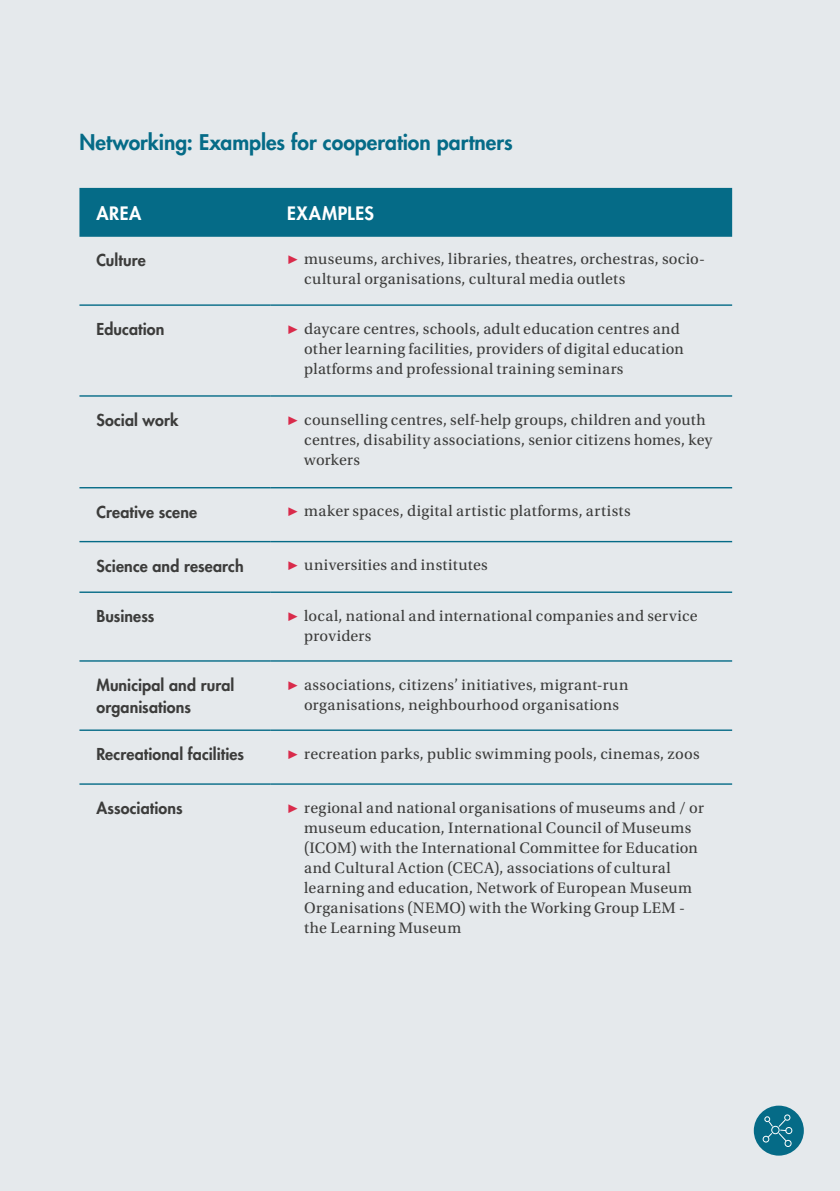
<style>
.page{position:relative;width:840px;height:1191px;background:#fff}
.page>*{position:absolute;margin:0;border:0;box-sizing:border-box;transform-origin:0 0}
.t1{font:800 21px "Futura LT Pro";color:#056b87}
.t2{font:800 18px "Futura LT Pro";letter-spacing:.035em;color:#fff}
.t3{font:16px/20px "Utopia Std";letter-spacing:.02em;color:#3c3c3b}
.t4{font:800 16px/22px "Futura LT Pro";letter-spacing:.005em;color:#3c3c3b}
.s1{color:#d92b4b}
</style>
<div class="page">
<div style="left:0;top:0;width:839px;height:1191px;background:#e5e9ec"></div>
<div style="left:79px;top:188px;width:652px;height:49px;background:#056b87"></div>
<hr style="left:79px;top:487px;width:191px;height:1px;background:#056b87">
<hr style="left:270px;top:487px;width:461px;height:1px;background:#056b87">
<hr style="left:79px;top:541px;width:191px;height:1px;background:#056b87">
<hr style="left:270px;top:541px;width:461px;height:1px;background:#056b87">
<hr style="left:79px;top:591px;width:191px;height:2px;background:#056b87">
<hr style="left:270px;top:591px;width:461px;height:2px;background:#056b87">
<hr style="left:79px;top:660px;width:191px;height:1px;background:#056b87">
<hr style="left:270px;top:660px;width:461px;height:1px;background:#056b87">
<hr style="left:79px;top:729px;width:191px;height:2px;background:#056b87">
<hr style="left:270px;top:729px;width:461px;height:2px;background:#056b87">
<hr style="left:79px;top:783px;width:191px;height:1px;background:#056b87">
<hr style="left:270px;top:783px;width:461px;height:1px;background:#056b87">
<hr style="left:79px;top:304px;width:191px;height:2px;background:#056b87">
<hr style="left:270px;top:304px;width:461px;height:2px;background:#056b87">
<hr style="left:79px;top:395px;width:191px;height:2px;background:#056b87">
<hr style="left:270px;top:395px;width:461px;height:2px;background:#056b87">
<div style="left:753px;top:1105px;width:50px;height:50px;background:#056b87;border-radius:50%"></div>
<div style="left:784px;top:1140px;width:7px;height:6px;border:1px solid #fff;border-radius:50%"></div>
<svg style="left:762px;top:1114px;width:30px;height:28px"></svg>
<h1 class="t1" style="left:79px;top:126px;width:434px">Networking: Examples for cooperation partners</h1>
<p class="t2" style="left:96px;top:199px;width:46px">AREA</p>
<p class="t2" style="left:287px;top:199px;width:88px">EXAMPLES</p>
<p class="t4" style="left:96px;top:248px;width:51px">Culture</p>
<p class="t3" style="left:304px;top:249px;width:402px;text-indent:-17px"><span class="s1">▶</span> museums, archives, libraries, theatres, orchestras, socio&shy;cultural organisations, cultural media outlets</p>
<p class="t4" style="left:96px;top:318px;width:69px">Education</p>
<p class="t3" style="left:304px;top:319px;width:381px;text-indent:-17px"><span class="s1">▶</span> daycare centres, schools, adult education centres and other learning facilities, providers of digital education platforms and professional training seminars</p>
<p class="t4" style="left:96px;top:409px;width:83px">Social work</p>
<p class="t3" style="left:304px;top:410px;width:409px;text-indent:-17px"><span class="s1">▶</span> counselling centres, self-help groups, children and youth centres, disability associations, senior citizens homes, key workers</p>
<p class="t4" style="left:96px;top:500px;width:102px">Creative scene</p>
<p class="t3" style="left:287px;top:501px;width:345px"><span class="s1">▶</span> maker spaces, digital artistic platforms, artists</p>
<p class="t4" style="left:96px;top:554px;width:149px">Science and research</p>
<p class="t3" style="left:287px;top:555px;width:202px"><span class="s1">▶</span> universities and institutes</p>
<p class="t4" style="left:96px;top:605px;width:59px">Business</p>
<p class="t3" style="left:304px;top:606px;width:395px;text-indent:-17px"><span class="s1">▶</span> local, national and international companies and service providers</p>
<p class="t4" style="left:96px;top:673px;width:139px">Municipal and rural organisations</p>
<p class="t3" style="left:287px;top:674px;width:342px;text-align:center"><span class="s1">▶</span> associations, citizens’ initiatives, migrant-run organisations, neighbourhood organisations</p>
<p class="t4" style="left:96px;top:743px;width:149px">Recreational facilities</p>
<p class="t3" style="left:287px;top:744px;width:414px"><span class="s1">▶</span> recreation parks, public swimming pools, cinemas, zoos</p>
<p class="t4" style="left:96px;top:796px;width:88px">Associations</p>
<p class="t3" style="left:304px;top:798px;width:401px;text-indent:-17px"><span class="s1">▶</span> regional and national organisations of museums and / or museum education, International Council of Museums (ICOM) with the International Committee for Education and Cultural Action (CECA), associations of cultural learning and education, Network of European Museum Organisations (NEMO) with the Working Group LEM - the Learning Museum</p>
</div>
